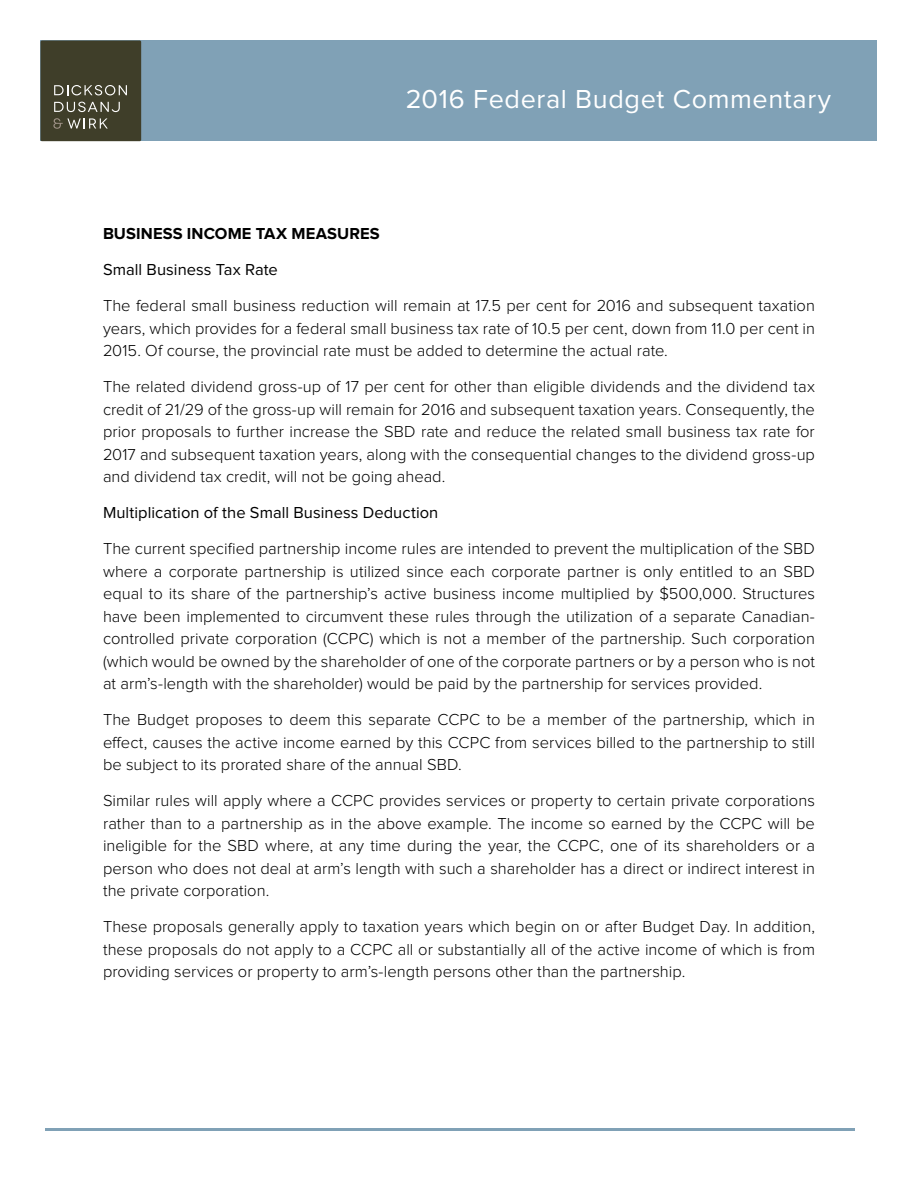
<style>
.page{position:relative;width:918px;height:1188px;background:#fff}
.page>*{position:absolute;margin:0;border:0;box-sizing:border-box;transform-origin:0 0}
.t1{font:27px "Proxima Nova";letter-spacing:.025em;color:#fff}
.t2{font:300 16.5px/22.5px "Proxima Nova";color:#000;text-align:justify}
.t3{font:16.5px "Proxima Nova";letter-spacing:.005em;color:#000}
.t4{font:700 16.5px "Proxima Nova";letter-spacing:.01em;color:#000}
</style>
<div class="page">
<div style="left:40px;top:40px;width:838px;height:101px;background:#80a1b6"></div>
<div style="left:40px;top:41px;width:101px;height:100px;background:#3f3e29;border-radius:2px"></div>
<svg style="left:54px;top:85px;width:73px;height:10px"></svg>
<svg style="left:54px;top:102px;width:66px;height:10px"></svg>
<svg style="left:53px;top:118px;width:55px;height:11px"></svg>
<hr style="left:45px;top:1128px;width:810px;height:3px;background:#80a1b6">
<h1 class="t1" style="left:406px;top:84px;width:427px">2016 Federal Budget Commentary</h1>
<p class="t4" style="left:103px;top:224px;width:278px">BUSINESS INCOME TAX MEASURES</p>
<p class="t3" style="left:103px;top:260px;width:176px">Small Business Tax Rate</p>
<p class="t2" style="left:103px;top:295px;width:714px">The federal small business reduction will remain at 17.5 per cent for 2016 and subsequent taxation years, which provides for a federal small business tax rate of 10.5 per cent, down from 11.0 per cent in 2015. Of course, the provincial rate must be added to determine the actual rate.</p>
<p class="t2" style="left:103px;top:376px;width:713px">The related dividend gross-up of 17 per cent for other than eligible dividends and the dividend tax credit of 21/29 of the gross-up will remain for 2016 and subsequent taxation years. Consequently, the prior proposals to further increase the SBD rate and reduce the related small business tax rate for 2017 and subsequent taxation years, along with the consequential changes to the dividend gross-up and dividend tax credit, will not be going ahead.</p>
<p class="t3" style="left:103px;top:503px;width:337px">Multiplication of the Small Business Deduction</p>
<p class="t2" style="left:103px;top:538px;width:714px">The current specified partnership income rules are intended to prevent the multiplication of the SBD where a corporate partnership is utilized since each corporate partner is only entitled to an SBD equal to its share of the partnership’s active business income multiplied by $500,000. Structures have been implemented to circumvent these rules through the utilization of a separate Canadian&shy;controlled private corporation (CCPC) which is not a member of the partnership. Such corporation (which would be owned by the shareholder of one of the corporate partners or by a person who is not at arm’s-length with the shareholder) would be paid by the partnership for services provided.</p>
<p class="t2" style="left:103px;top:709px;width:714px">The Budget proposes to deem this separate CCPC to be a member of the partnership, which in effect, causes the active income earned by this CCPC from services billed to the partnership to still be subject to its prorated share of the annual SBD.</p>
<p class="t2" style="left:103px;top:790px;width:714px">Similar rules will apply where a CCPC provides services or property to certain private corporations rather than to a partnership as in the above example. The income so earned by the CCPC will be ineligible for the SBD where, at any time during the year, the CCPC, one of its shareholders or a person who does not deal at arm’s length with such a shareholder has a direct or indirect interest in the private corporation.</p>
<p class="t2" style="left:103px;top:916px;width:714px">These proposals generally apply to taxation years which begin on or after Budget Day. In addition, these proposals do not apply to a CCPC all or substantially all of the active income of which is from providing services or property to arm’s-length persons other than the partnership.</p>
</div>
